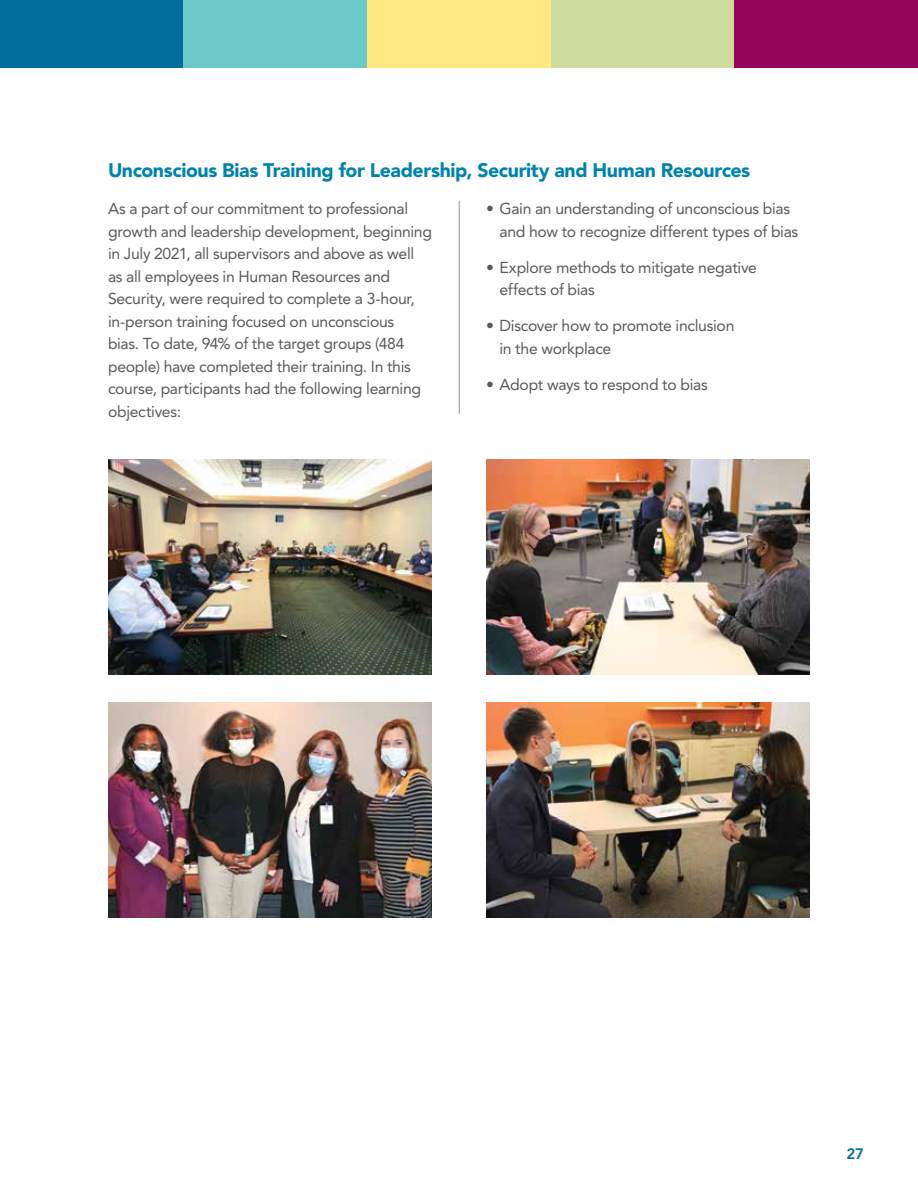
<style>
.page{position:relative;width:918px;height:1188px;background:#fff}
.page>*{position:absolute;margin:0;border:0;box-sizing:border-box;transform-origin:0 0}
.t1{font:900 19.5px "Avenir LT Std";letter-spacing:-.02em;color:#0083ae}
.t2{font:15.75px/22.5px "Avenir LT Std";letter-spacing:-.02em;color:#58595b}
.t3{font:800 15px "Avenir LT Std";color:#006f9e}
</style>
<div class="page">
<hr style="left:459px;top:201px;width:1px;height:213px;background:#939598">
<img style="left:108px;top:459px;width:324px;height:216px">
<img style="left:108px;top:702px;width:324px;height:216px">
<img style="left:486px;top:459px;width:324px;height:216px">
<img style="left:486px;top:702px;width:324px;height:216px">
<div style="left:0;top:0;width:184px;height:68px;background:#006f9e"></div>
<div style="left:184px;top:0;width:183px;height:68px;background:#6bc9c7"></div>
<div style="left:367px;top:0;width:184px;height:68px;background:#ffea82"></div>
<div style="left:551px;top:0;width:183px;height:68px;background:#d0dc9e"></div>
<div style="left:734px;top:0;width:184px;height:68px;background:#940659"></div>
<p class="t1" style="left:108px;top:158px;width:644px">Unconscious Bias Training for Leadership, Security and Human Resources</p>
<p class="t2" style="left:108px;top:198px;width:326px">As a part of our commitment to professional growth and leadership development, beginning in July 2021, all supervisors and above as well as all employees in Human Resources and Security, were required to complete a 3-hour, in-person training focused on unconscious<br>bias. To date, 94% of the target groups (484 people) have completed their training. In this course, participants had the following learning objectives:</p>
<p class="t2" style="left:499px;top:198px;width:300px;text-indent:-13px">• Gain an understanding of unconscious bias and how to recognize different types of bias</p>
<p class="t2" style="left:499px;top:256px;width:259px;text-indent:-13px">• Explore methods to mitigate negative effects of bias</p>
<p class="t2" style="left:499px;top:315px;width:236px;text-indent:-13px">• Discover how to promote inclusion in the workplace</p>
<p class="t2" style="left:486px;top:373px;width:223px">• Adopt ways to respond to bias</p>
<p class="t3" style="left:846px;top:1145px;width:19px">27</p>
</div>
